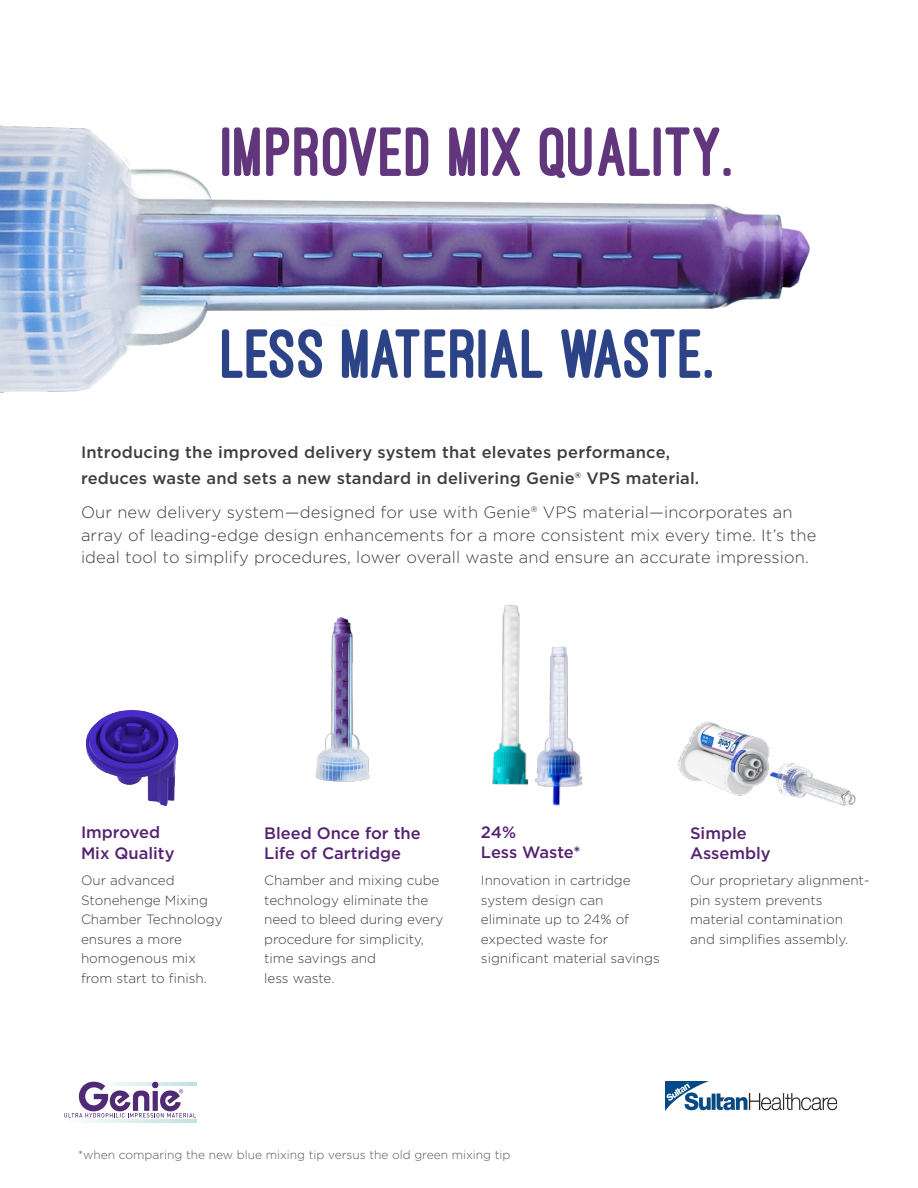
<style>
.page{position:relative;width:918px;height:1188px;background:#fff}
.page>*{position:absolute;margin:0;border:0;box-sizing:border-box;transform-origin:0 0}
.t1{font:800 72px "Ostrich Sans";color:#61367c}
.t2{font:800 72px "Ostrich Sans";color:#2c4387}
.t3{font:300 16.5px/22.5px "Gotham";letter-spacing:.01em;color:#3e3e3f}
.t4{font:500 16.5px/25.5px "Gotham";letter-spacing:.01em;color:#3e3e3f}
.t5{font:500 16.5px/19.8px "Gotham";color:#552272}
.t6{font:300 13.5px/19.5px "Gotham";color:#3e3e3f}
.t7{font:300 12px "Gotham";color:#4f585e}
</style>
<div class="page">
<img style="left:536px;top:646px;width:47px;height:160px">
<img style="left:315px;top:617px;width:56px;height:165px">
<img style="left:492px;top:605px;width:44px;height:180px">
<svg style="left:83px;top:1119px;width:113px;height:4px"></svg>
<svg style="left:64px;top:1081px;width:132px;height:37px"></svg>
<img style="left:666px;top:1082px;width:172px;height:29px">
<img style="left:0;top:125px;width:810px;height:268px">
<img style="left:678px;top:722px;width:178px;height:84px">
<img style="left:86px;top:709px;width:93px;height:97px">
<p class="t1" style="left:222px;top:114px;width:512px">IMPROVED MIX QUALITY.</p>
<p class="t2" style="left:222px;top:316px;width:493px">LESS MATERIAL WASTE.</p>
<p class="t4" style="left:81px;top:440px;width:620px">Introducing the improved delivery system that elevates performance, reduces waste and sets a new standard in delivering Genie® VPS material.</p>
<p class="t3" style="left:81px;top:501px;width:737px">Our new delivery system—designed for use with Genie® VPS material—incorporates an array of leading-edge design enhancements for a more consistent mix every time. It’s the ideal tool to simplify procedures, lower overall waste and ensure an accurate impression.</p>
<p class="t5" style="left:81px;top:822px;width:95px;line-height:21px">Improved<br>Mix Quality</p>
<p class="t6" style="left:81px;top:871px;width:143px">Our advanced<br>Stonehenge Mixing<br>Chamber Technology ensures a more homogenous mix from start to finish.</p>
<p class="t5" style="left:264px;top:823px;width:158px">Bleed Once for the<br>Life of Cartridge</p>
<p class="t6" style="left:264px;top:870px;width:181px">Chamber and mixing cube technology eliminate the need to bleed during every procedure for simplicity, time savings and<br>less waste.</p>
<p class="t5" style="left:481px;top:822px;width:101px">24%<br>Less Waste*</p>
<p class="t6" style="left:481px;top:870px;width:180px">Innovation in cartridge system design can eliminate up to 24% of expected waste for significant material savings</p>
<p class="t5" style="left:690px;top:823px;width:82px">Simple<br>Assembly</p>
<p class="t6" style="left:690px;top:870px;width:181px">Our proprietary alignment&shy;pin system prevents material contamination and simplifies assembly.</p>
<p class="t7" style="left:78px;top:1147px;width:434px">*when comparing the new blue mixing tip versus the old green mixing tip</p>
</div>
